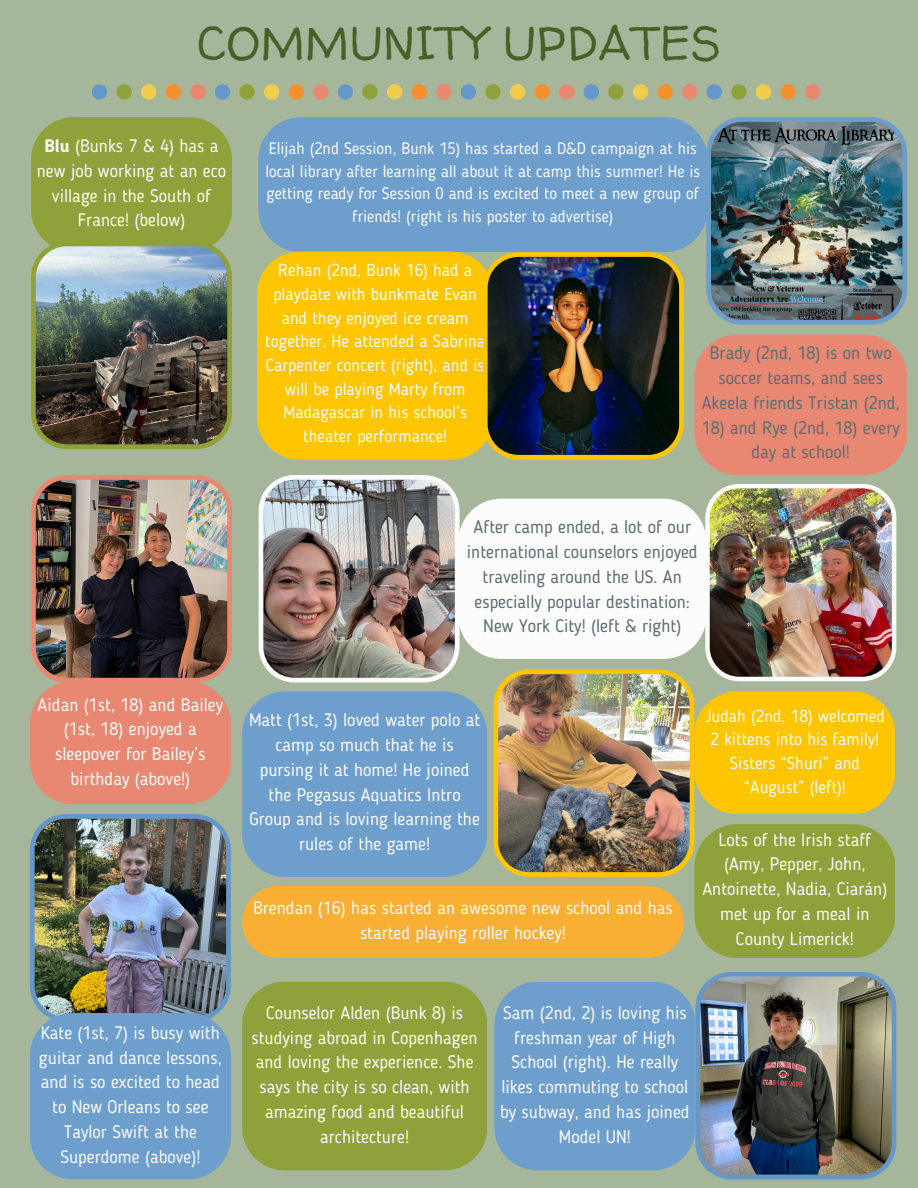
<style>
.page{position:relative;width:918px;height:1188px;background:#a5b69b}
.page>*{position:absolute;margin:0;border:0;box-sizing:border-box;transform-origin:0 0}
.t1{font:47.25px "Walter Turncoat";color:#4a5e28}
.t2{font:18px/24.8px "Blogger Sans";color:#fafafa;text-align:center}
.t3{font:18px/24.8px "Blogger Sans";color:#5c6d70;text-align:center}
.t4{font:17.25px/23.7px "Blogger Sans";color:#fafafa;text-align:center}
.t5{font:16.5px/22.5px "Blogger Sans";color:#fafafa;text-align:center}
.s1{font-weight:700}
</style>
<div class="page">
<img style="left:31px;top:117px;width:201px;height:332px">
<img style="left:30px;top:475px;width:202px;height:329px">
<svg style="left:242px;top:700px;width:17px;height:168px;background:#75a1c5"></svg>
<img style="left:259px;top:117px;width:648px;height:841px">
<div style="left:242px;top:886px;width:442px;height:72px;background:#f9af34;border-radius:36px"></div>
<img style="left:30px;top:814px;width:201px;height:365px">
<img style="left:494px;top:972px;width:402px;height:207px">
<div style="left:242px;top:982px;width:245px;height:188px;background:#8fa13a"></div>
<svg style="left:190px;top:84px;width:16px;height:16px"></svg>
<svg style="left:166px;top:84px;width:15px;height:16px"></svg>
<svg style="left:141px;top:84px;width:16px;height:16px"></svg>
<svg style="left:92px;top:84px;width:15px;height:16px"></svg>
<svg style="left:116px;top:84px;width:16px;height:16px"></svg>
<svg style="left:313px;top:84px;width:16px;height:16px"></svg>
<svg style="left:289px;top:84px;width:15px;height:16px"></svg>
<svg style="left:264px;top:84px;width:16px;height:16px"></svg>
<svg style="left:215px;top:84px;width:15px;height:16px"></svg>
<svg style="left:239px;top:84px;width:16px;height:16px"></svg>
<svg style="left:436px;top:84px;width:16px;height:16px"></svg>
<svg style="left:412px;top:84px;width:15px;height:16px"></svg>
<svg style="left:387px;top:84px;width:15px;height:16px"></svg>
<svg style="left:338px;top:84px;width:15px;height:16px"></svg>
<svg style="left:362px;top:84px;width:16px;height:16px"></svg>
<svg style="left:559px;top:84px;width:16px;height:16px"></svg>
<svg style="left:535px;top:84px;width:15px;height:16px"></svg>
<svg style="left:510px;top:84px;width:15px;height:16px"></svg>
<svg style="left:461px;top:84px;width:15px;height:16px"></svg>
<svg style="left:485px;top:84px;width:16px;height:16px"></svg>
<svg style="left:682px;top:84px;width:16px;height:16px"></svg>
<svg style="left:657px;top:84px;width:16px;height:16px"></svg>
<svg style="left:633px;top:84px;width:15px;height:16px"></svg>
<svg style="left:584px;top:84px;width:15px;height:16px"></svg>
<svg style="left:608px;top:84px;width:16px;height:16px"></svg>
<svg style="left:805px;top:84px;width:16px;height:16px"></svg>
<svg style="left:780px;top:84px;width:16px;height:16px"></svg>
<svg style="left:756px;top:84px;width:15px;height:16px"></svg>
<svg style="left:707px;top:84px;width:15px;height:16px"></svg>
<svg style="left:731px;top:84px;width:16px;height:16px"></svg>
<img style="left:327px;top:144px;width:1px;height:32px">
<h1 class="t1" style="left:198px;top:10px;width:525px">COMMUNITY UPDATES</h1>
<p class="t2" style="left:37px;top:135px;width:191px"><span class="s1">Blu</span> (Bunks 7 &amp; 4) has a new job working at an eco village in the South of<br>France! (below)</p>
<p class="t5" style="left:265px;top:139px;width:436px">Elijah (2nd Session, Bunk 15) has started a D&amp;D campaign at his local library after learning all about it at camp this summer! He is getting ready for Session 0 and is excited to meet a new group of friends! (right is his poster to advertise)</p>
<p class="t4" style="left:265px;top:260px;width:221px">Rehan (2nd, Bunk 16) had a playdate with bunkmate Evan and they enjoyed ice cream together. He attended a Sabrina<br>Carpenter concert (right), and is will be playing Marty from<br>Madagascar in his school’s theater performance!</p>
<p class="t3" style="left:702px;top:342px;width:200px">Brady (2nd, 18) is on two soccer teams, and sees<br>Akeela friends Tristan (2nd,</p>
<p class="t3" style="left:702px;top:416px;width:200px">18) and Rye (2nd, 18) every day at school!</p>
<p class="t2" style="left:38px;top:693px;width:187px">Aidan (1st, 18) and Bailey (1st, 18) enjoyed a sleepover for Bailey’s birthday (above!)</p>
<p class="t2" style="left:39px;top:1022px;width:184px">Kate (1st, 7) is busy with guitar and dance lessons, and is so excited to head to New Orleans to see<br>Taylor Swift at the<br>Superdome (above)!</p>
<p class="t3" style="left:467px;top:516px;width:232px">After camp ended, a lot of our international counselors enjoyed traveling around the US. An especially popular destination:<br>New York City! (left &amp; right)</p>
<p class="t2" style="left:249px;top:709px;width:233px">Matt (1st, 3) loved water polo at camp so much that he is pursing it at home! He joined the Pegasus Aquatics Intro<br>Group and is loving learning the rules of the game!</p>
<p class="t2" style="left:253px;top:897px;width:421px">Brendan (16) has started an awesome new school and has started playing roller hockey!</p>
<p class="t4" style="left:705px;top:705px;width:181px">Judah (2nd, 18) welcomed<br>2 kittens into his family!<br>Sisters “Shuri” and “August” (left)!</p>
<p class="t2" style="left:702px;top:829px;width:187px">Lots of the Irish staff (Amy, Pepper, John,<br>Antoinette, Nadia, Ciarán) met up for a meal in<br>County Limerick!</p>
<p class="t2" style="left:252px;top:1002px;width:228px">Counselor Alden (Bunk 8) is studying abroad in Copenhagen and loving the experience. She says the city is so clean, with amazing food and beautiful architecture!</p>
<p class="t2" style="left:500px;top:1002px;width:191px">Sam (2nd, 2) is loving his freshman year of High<br>School (right). He really likes commuting to school by subway, and has joined<br>Model UN!</p>
</div>
